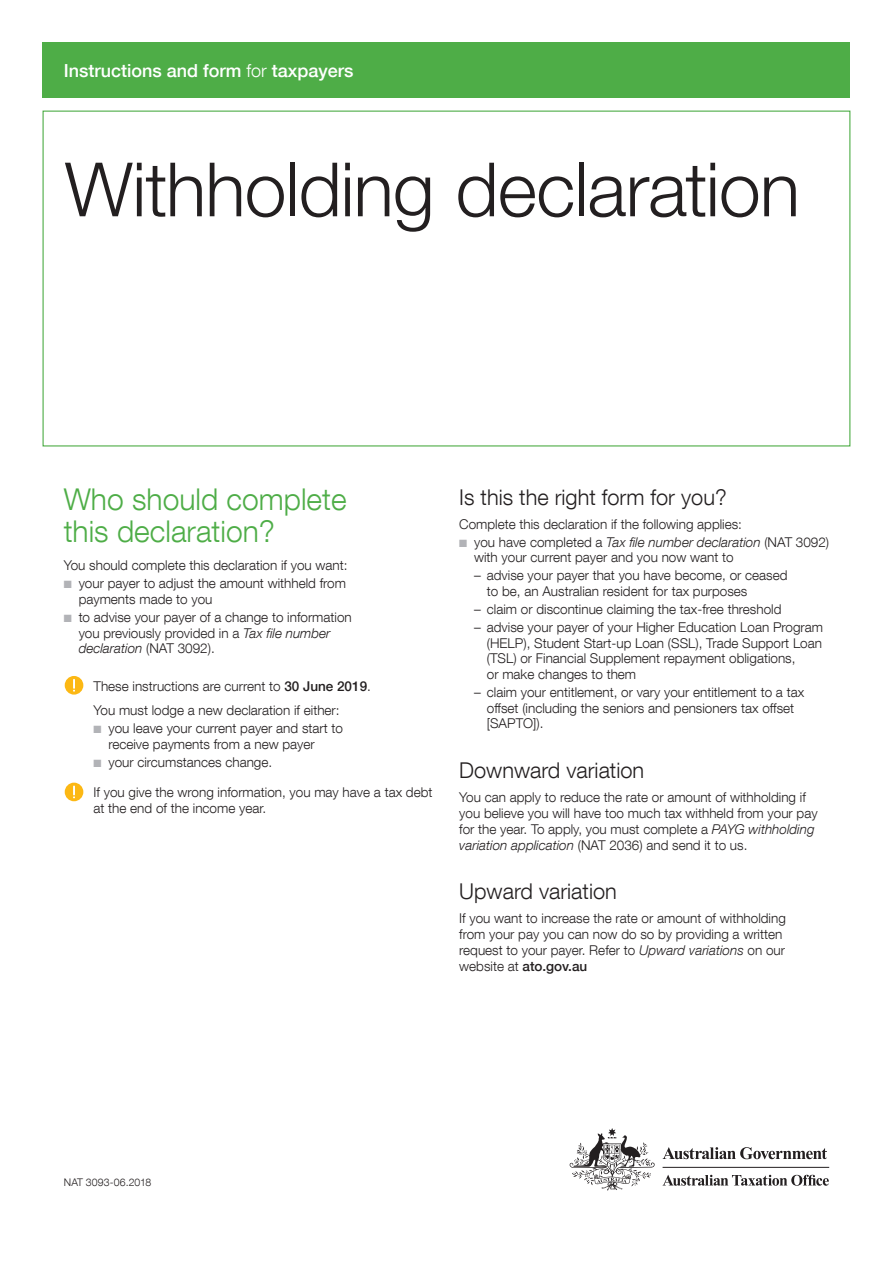
<style>
.page{position:relative;width:893px;height:1263px;background:#fff}
.page>*{position:absolute;margin:0;border:0;box-sizing:border-box;transform-origin:0 0}
.Page_title{font:300 75px "Helvetica Neue LT Com";letter-spacing:-.01em;color:#231f20}
.Heading_1{font:300 30px/31.5px "Helvetica Neue LT Com";color:#4ead47}
.Heading_2{font:300 21.75px "Helvetica Neue LT Com";color:#231f20}
.t1{font:500 18px "Helvetica Neue LT Com";color:#fff}
.t2{font:300 13.5px/15.8px "Helvetica Neue LT Com";color:#231f20}
.t3{font:300 10.5px "Helvetica Neue LT Com";letter-spacing:.01em;color:#231f20}
.s1{font-weight:300}
.s2{color:#b2b3b7}
.s3{font-style:italic}
.s4{font-weight:500}
</style>
<div class="page">
<div style="left:43px;top:43px;width:807px;height:55px;background:#4ead47"></div>
<svg style="left:663px;top:1147px;width:164px;height:12px"></svg>
<svg style="left:570px;top:1128px;width:85px;height:62px"></svg>
<hr style="left:663px;top:1167px;width:166px;height:1px;background:#231f20">
<svg style="left:662px;top:1175px;width:167px;height:11px"></svg>
<svg style="left:65px;top:676px;width:18px;height:19px"></svg>
<svg style="left:64px;top:782px;width:20px;height:20px"></svg>
<svg style="left:65px;top:783px;width:18px;height:18px"></svg>
<h3 class="t1" style="left:64px;top:59px;width:291px">Instructions and form <span class="s1">for</span> taxpayers</h3>
<p class="Page_title" style="left:65px;top:144px;width:737px">Withholding declaration</p>
<p class="Heading_1" style="left:64px;top:483px;width:284px">Who should complete this declaration?</p>
<p class="t2" style="left:64px;top:557px;width:285px">You should complete this declaration if you want:</p>
<p class="t2" style="left:79px;top:575px;width:269px;text-indent:-15px"><span class="s2">■</span> your payer to adjust the amount withheld from payments made to you</p>
<p class="t2" style="left:79px;top:609px;width:275px;text-indent:-15px"><span class="s2">■</span> to advise your payer of a change to information you previously provided in a <span class="s3">Tax file number declaration</span> (NAT 3092).</p>
<p class="t2" style="left:94px;top:678px;width:279px">These instructions are current to <span class="s4">30 June 2019</span>.</p>
<p class="t2" style="left:94px;top:702px;width:248px">You must lodge a new declaration if either:</p>
<p class="t2" style="left:108px;top:720px;width:236px;text-indent:-15px"><span class="s2">■</span> you leave your current payer and start to receive payments from a new payer</p>
<p class="t2" style="left:94px;top:753px;width:180px"><span class="s2">■</span> your circumstances change.</p>
<p class="t2" style="left:94px;top:784px;width:340px">If you give the wrong information, you may have a tax debt at the end of the income year.</p>
<p class="Heading_2" style="left:459px;top:483px;width:269px">Is this the right form for you?</p>
<p class="t2" style="left:459px;top:516px;width:284px">Complete this declaration if the following applies:</p>
<p class="t2" style="left:474px;top:534px;width:357px;text-indent:-15px"><span class="s2">■</span> you have completed a <span class="s3">Tax file number declaration</span> (NAT 3092) with your current payer and you now want to</p>
<p class="t2" style="left:487px;top:567px;width:302px;text-indent:-13px">– advise your payer that you have become, or ceased to be, an Australian resident for tax purposes</p>
<p class="t2" style="left:474px;top:601px;width:309px">– claim or discontinue claiming the tax-free threshold</p>
<p class="t2" style="left:487px;top:619px;width:338px;text-indent:-13px">– advise your payer of your Higher Education Loan Program (HELP), Student Start-up Loan (SSL), Trade Support Loan (TSL) or Financial Supplement repayment obligations,<br>or make changes to them</p>
<p class="t2" style="left:487px;top:684px;width:319px;text-indent:-13px">– claim your entitlement, or vary your entitlement to a tax offset (including the seniors and pensioners tax offset [SAPTO]).</p>
<p class="Heading_2" style="left:459px;top:757px;width:186px">Downward variation</p>
<p class="t2" style="left:459px;top:789px;width:360px">You can apply to reduce the rate or amount of withholding if you believe you will have too much tax withheld from your pay for the year. To apply, you must complete a <span class="s3">PAYG withholding variation application</span> (NAT 2036) and send it to us.</p>
<p class="Heading_2" style="left:459px;top:878px;width:159px">Upward variation</p>
<p class="t2" style="left:459px;top:910px;width:328px">If you want to increase the rate or amount of withholding from your pay you can now do so by providing a written request to your payer. Refer to <span class="s3">Upward variations</span> on our website at <span class="s4">ato.gov.au</span></p>
<p class="t3" style="left:64px;top:1176px;width:89px">NAT 3093-06.2018</p>
</div>
